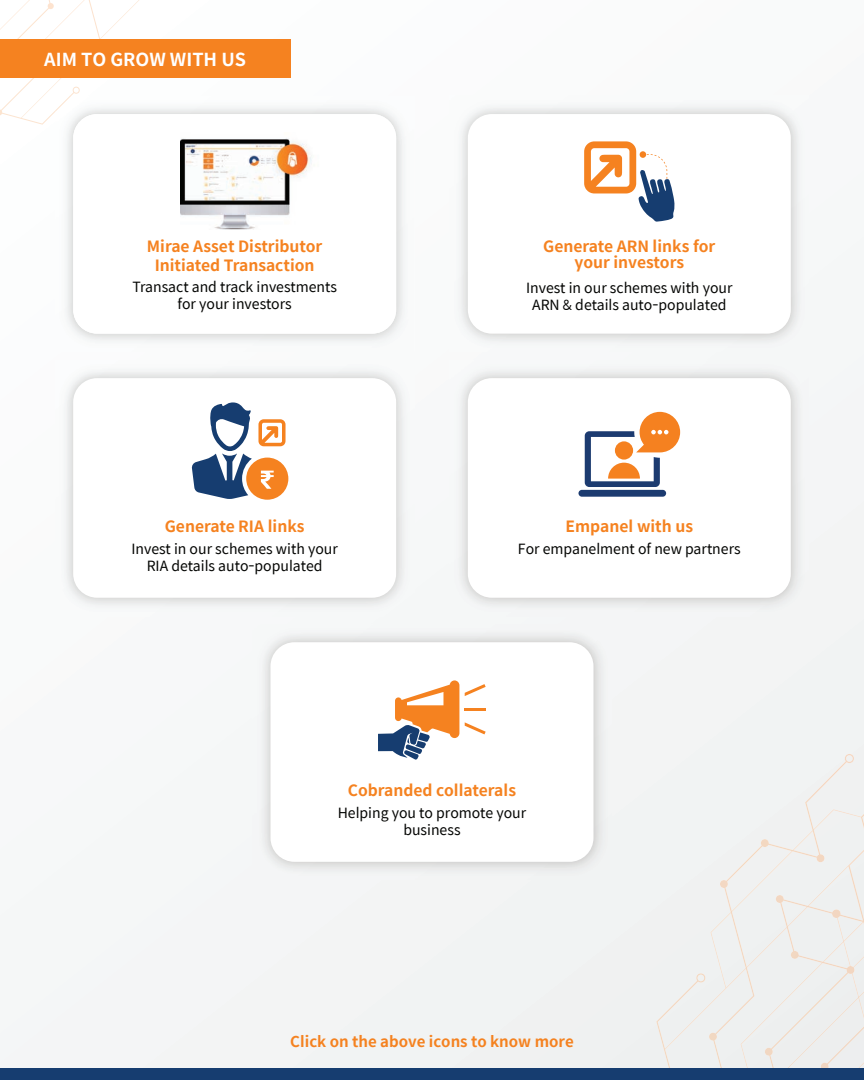
<style>
.page{position:relative;width:864px;height:1080px;background:#fff}
.page>*{position:absolute;margin:0;border:0;box-sizing:border-box;transform-origin:0 0}
.t1{font:700 18px "Spoqa Han Sans JP";color:#fff}
.t2{font:700 15.6px/15.6px "Spoqa Han Sans";color:#f58220;text-align:center}
.t3{font:700 15px "Spoqa Han Sans JP";color:#f58220}
.t4{font:14.1px/16.8px "Spoqa Han Sans";color:#040503;text-align:center}
</style>
<div class="page">
<div style="left:0;top:354px;width:864px;height:715px;background:#f4f5f6"></div>
<img style="left:0;top:0;width:139px;height:125px">
<img style="left:252px;top:624px;width:360px;height:256px">
<div style="left:270px;top:642px;width:324px;height:220px;background:#fff;border-radius:24px"></div>
<svg style="left:378px;top:680px;width:81px;height:80px"></svg>
<hr style="left:464px;top:708px;width:22px;height:3px;background:#f58220">
<svg style="left:465px;top:684px;width:21px;height:12px"></svg>
<svg style="left:465px;top:722px;width:21px;height:12px"></svg>
<img style="left:55px;top:360px;width:359px;height:256px">
<div style="left:73px;top:378px;width:323px;height:220px;background:#fff;border-radius:24px"></div>
<svg style="left:192px;top:402px;width:96px;height:98px"></svg>
<img style="left:450px;top:360px;width:359px;height:256px">
<div style="left:468px;top:378px;width:323px;height:220px;background:#fff;border-radius:24px"></div>
<div style="left:578px;top:490px;width:88px;height:7px;background:#1c3b70;border-radius:3px"></div>
<svg style="left:585px;top:412px;width:95px;height:75px"></svg>
<svg style="left:584px;top:141px;width:91px;height:81px"></svg>
<img style="left:55px;top:96px;width:350px;height:247px">
<img style="left:55px;top:96px;width:16px;height:16px">
<div style="left:73px;top:114px;width:323px;height:220px;background:#fff;border-radius:24px"></div>
<img style="left:180px;top:138px;width:132px;height:91px">
<div style="left:0;top:39px;width:291px;height:39px;background:#f58220"></div>
<div style="left:656px;top:754px;width:208px;height:315px;background:#eff1f1"></div>
<div style="left:0;top:1069px;width:864px;height:11px;background:#163d70"></div>
<p class="t1" style="left:44px;top:49px;width:203px">AIM TO GROW WITH US</p>
<p class="t2" style="left:147px;top:238px;width:177px;line-height:18.8px">Mirae Asset Distributor<br>Initiated Transaction</p>
<p class="t4" style="left:132px;top:279px;width:206px">Transact and track investments for your investors</p>
<p class="t2" style="left:165px;top:519px;width:141px">Generate RIA links</p>
<p class="t4" style="left:131px;top:541px;width:208px">Invest in our schemes with your<br>RIA details auto-populated</p>
<p class="t2" style="left:543px;top:239px;width:174px">Generate ARN links for your investors</p>
<p class="t4" style="left:526px;top:280px;width:208px">Invest in our schemes with your<br>ARN &amp; details auto-populated</p>
<p class="t2" style="left:566px;top:519px;width:129px">Empanel with us</p>
<p class="t4" style="left:518px;top:541px;width:224px">For empanelment of new partners</p>
<p class="t2" style="left:348px;top:783px;width:170px">Cobranded collaterals</p>
<p class="t4" style="left:338px;top:805px;width:190px">Helping you to promote your business</p>
<p class="t3" style="left:290px;top:1033px;width:285px">Click on the above icons to know more</p>
</div>
